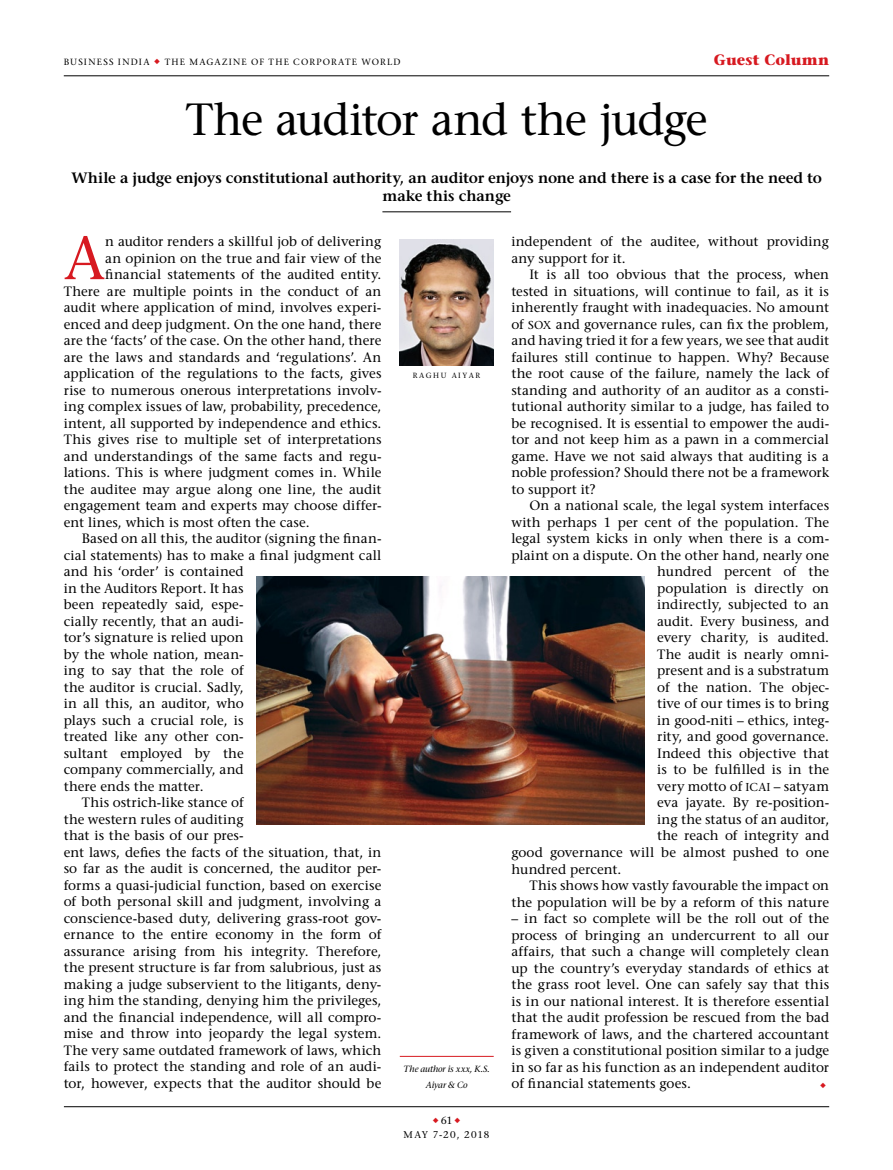
<style>
.page{position:relative;width:893px;height:1170px;background:#fff}
.page>*{position:absolute;margin:0;border:0;box-sizing:border-box;transform-origin:0 0}
.t1{font:60.6px "Stone Serif";color:#d71920}
.t2{font:45px "Stone Serif";color:#000}
.t3{font:600 15px/18px "Stone Serif";letter-spacing:-.015em;color:#000;text-align:center}
.t4{font:700 15px "Stone Serif";letter-spacing:.005em;color:#d71920}
.t5{font:13.5px/16.5px "Stone Serif";color:#000;text-align:justify}
.t6{font:10.5px "Stone Serif";color:#000}
.t7{font:9.75px "Stone Serif";letter-spacing:.11em;color:#000}
.t8{font:9px "Stone Serif";letter-spacing:.135em;color:#000}
.t9{font:italic 9px/16.5px "Stone Serif";letter-spacing:-.01em;color:#000;text-align:center}
.t10{font:7.5px "Stone Serif";color:#000}
.s1{color:#d71920}
.s2{font-family:"Stone Serif SC850";font-size:11.55px}
</style>
<div class="page">
<hr style="left:64px;top:76px;width:765px;height:1px;background:#000">
<hr style="left:64px;top:1106px;width:765px;height:1px;background:#000">
<hr style="left:382px;top:211px;width:129px;height:1px;background:#000">
<hr style="left:400px;top:1055px;width:94px;height:1px;background:#d71920">
<img style="left:399px;top:239px;width:94px;height:126px">
<img style="left:257px;top:576px;width:387px;height:248px">
<p class="t8" style="left:64px;top:56px;width:338px">Business India <span class="s1">◆</span> the magazine of the corporate world</p>
<p class="t4" style="left:714px;top:50px;width:117px">Guest Column</p>
<h2 class="t2" style="left:186px;top:92px;width:524px">The auditor and the judge</h2>
<p class="t3" style="left:71px;top:169px;width:752px">While a judge enjoys constitutional authority, an auditor enjoys none and there is a case for the need to make this change</p>
<h1 class="t1" style="left:64px;top:221px;width:41px">A</h1>
<p class="t5" style="left:105px;top:233px;width:278px">n auditor renders a skillful job of delivering</p>
<p class="t5" style="left:105px;top:249px;width:278px">an opinion on the true and fair view of the</p>
<p class="t5" style="left:105px;top:266px;width:278px">financial statements of the audited entity.</p>
<p class="t5" style="left:64px;top:282px;width:319px">There are multiple points in the conduct of an</p>
<p class="t5" style="left:64px;top:299px;width:319px">audit where application of mind, involves experi-</p>
<p class="t5" style="left:64px;top:315px;width:319px">enced and deep judgment. On the one hand, there</p>
<p class="t5" style="left:64px;top:332px;width:319px">are the ‘facts’ of the case. On the other hand, there</p>
<p class="t5" style="left:64px;top:348px;width:319px">are the laws and standards and ‘regulations’. An</p>
<p class="t5" style="left:64px;top:365px;width:319px">application of the regulations to the facts, gives</p>
<p class="t5" style="left:64px;top:381px;width:319px">rise to numerous onerous interpretations involv-</p>
<p class="t5" style="left:64px;top:398px;width:319px">ing complex issues of law, probability, precedence,</p>
<p class="t5" style="left:64px;top:414px;width:319px">intent, all supported by independence and ethics.</p>
<p class="t5" style="left:64px;top:431px;width:319px">This gives rise to multiple set of interpretations</p>
<p class="t5" style="left:64px;top:447px;width:319px">and understandings of the same facts and regu-</p>
<p class="t5" style="left:64px;top:464px;width:319px">lations. This is where judgment comes in. While</p>
<p class="t5" style="left:64px;top:480px;width:319px">the auditee may argue along one line, the audit</p>
<p class="t5" style="left:64px;top:497px;width:319px">engagement team and experts may choose differ-</p>
<p class="t5" style="left:64px;top:513px;width:247px">ent lines, which is most often the case.</p>
<p class="t5" style="left:82px;top:530px;width:301px">Based on all this, the auditor (signing the finan-</p>
<p class="t5" style="left:64px;top:546px;width:319px">cial statements) has to make a final judgment call</p>
<p class="t5" style="left:64px;top:563px;width:181px">and his ‘order’ is contained</p>
<p class="t5" style="left:64px;top:579px;width:181px">in the Auditors Report. It has</p>
<p class="t5" style="left:64px;top:596px;width:182px">been repeatedly said, espe-</p>
<p class="t5" style="left:64px;top:612px;width:181px">cially recently, that an audi-</p>
<p class="t5" style="left:64px;top:629px;width:181px">tor’s signature is relied upon</p>
<p class="t5" style="left:64px;top:645px;width:182px">by the whole nation, mean-</p>
<p class="t5" style="left:64px;top:662px;width:182px">ing to say that the role of</p>
<p class="t5" style="left:64px;top:678px;width:182px">the auditor is crucial. Sadly,</p>
<p class="t5" style="left:64px;top:695px;width:181px">in all this, an auditor, who</p>
<p class="t5" style="left:64px;top:711px;width:182px">plays such a crucial role, is</p>
<p class="t5" style="left:64px;top:728px;width:182px">treated like any other con-</p>
<p class="t5" style="left:64px;top:744px;width:181px">sultant employed by the</p>
<p class="t5" style="left:64px;top:761px;width:181px">company commercially, and</p>
<p class="t5" style="left:64px;top:777px;width:141px">there ends the matter.</p>
<p class="t5" style="left:82px;top:794px;width:164px">This ostrich-like stance of</p>
<p class="t5" style="left:64px;top:810px;width:181px">the western rules of auditing</p>
<p class="t5" style="left:64px;top:827px;width:182px">that is the basis of our pres-</p>
<p class="t5" style="left:64px;top:843px;width:319px">ent laws, defies the facts of the situation, that, in</p>
<p class="t5" style="left:64px;top:860px;width:319px">so far as the audit is concerned, the auditor per-</p>
<p class="t5" style="left:64px;top:876px;width:319px">forms a quasi-judicial function, based on exercise</p>
<p class="t5" style="left:64px;top:893px;width:319px">of both personal skill and judgment, involving a</p>
<p class="t5" style="left:64px;top:909px;width:319px">conscience-based duty, delivering grass-root gov-</p>
<p class="t5" style="left:64px;top:926px;width:320px">ernance to the entire economy in the form of</p>
<p class="t5" style="left:64px;top:942px;width:319px">assurance arising from his integrity. Therefore,</p>
<p class="t5" style="left:64px;top:959px;width:319px">the present structure is far from salubrious, just as</p>
<p class="t5" style="left:64px;top:975px;width:319px">making a judge subservient to the litigants, deny-</p>
<p class="t5" style="left:64px;top:992px;width:319px">ing him the standing, denying him the privileges,</p>
<p class="t5" style="left:64px;top:1008px;width:319px">and the financial independence, will all compro-</p>
<p class="t5" style="left:64px;top:1025px;width:319px">mise and throw into jeopardy the legal system.</p>
<p class="t5" style="left:64px;top:1041px;width:319px">The very same outdated framework of laws, which</p>
<p class="t5" style="left:64px;top:1058px;width:319px">fails to protect the standing and role of an audi-</p>
<p class="t5" style="left:64px;top:1074px;width:319px">tor, however, expects that the auditor should be</p>
<p class="t10" style="left:413px;top:371px;width:8px">RAGHU</p>
<p class="t10" style="left:452px;top:371px;width:7px">AIYAR</p>
<p class="t9" style="left:404px;top:1060px;width:88px">The author is xxx, K.S.<br>Aiyar &amp; Co</p>
<p class="t6" style="left:433px;top:1114px;width:29px"><span class="s1">◆</span>61<span class="s1">◆</span></p>
<p class="t7" style="left:404px;top:1128px;width:87px">may 7-20, 2018</p>
<p class="t5" style="left:511px;top:233px;width:319px">independent of the auditee, without providing any support for it.</p>
<p class="t5" style="left:511px;top:266px;width:320px;text-indent:18px">It is all too obvious that the process, when tested in situations, will continue to fail, as it is inherently fraught with inadequacies. No amount of <span class="s2">SOX</span> and governance rules, can fix the problem, and having tried it for a few years, we see that audit failures still continue to happen. Why? Because the root cause of the failure, namely the lack of standing and authority of an auditor as a consti&shy;tutional authority similar to a judge, has failed to be recognised. It is essential to empower the audi&shy;tor and not keep him as a pawn in a commercial game. Have we not said always that auditing is a noble profession? Should there not be a framework to support it?</p>
<p class="t5" style="left:529px;top:497px;width:301px">On a national scale, the legal system interfaces</p>
<p class="t5" style="left:511px;top:513px;width:319px">with perhaps 1 per cent of the population. The</p>
<p class="t5" style="left:511px;top:530px;width:319px">legal system kicks in only when there is a com-</p>
<p class="t5" style="left:511px;top:546px;width:319px">plaint on a dispute. On the other hand, nearly one</p>
<p class="t5" style="left:657px;top:563px;width:174px">hundred percent of the</p>
<p class="t5" style="left:657px;top:579px;width:174px">population is directly on</p>
<p class="t5" style="left:657px;top:596px;width:174px">indirectly, subjected to an</p>
<p class="t5" style="left:657px;top:612px;width:174px">audit. Every business, and</p>
<p class="t5" style="left:657px;top:629px;width:174px">every charity, is audited.</p>
<p class="t5" style="left:657px;top:645px;width:174px">The audit is nearly omni-</p>
<p class="t5" style="left:657px;top:662px;width:174px">present and is a substratum</p>
<p class="t5" style="left:657px;top:678px;width:174px">of the nation. The objec-</p>
<p class="t5" style="left:657px;top:695px;width:174px">tive of our times is to bring</p>
<p class="t5" style="left:657px;top:711px;width:174px">in good-niti – ethics, integ-</p>
<p class="t5" style="left:657px;top:728px;width:174px">rity, and good governance.</p>
<p class="t5" style="left:657px;top:744px;width:174px">Indeed this objective that</p>
<p class="t5" style="left:657px;top:761px;width:174px">is to be fulfilled is in the</p>
<p class="t5" style="left:657px;top:777px;width:174px">very motto of <span class="s2">ICAI</span> – satyam</p>
<p class="t5" style="left:657px;top:794px;width:174px">eva jayate. By re-position-</p>
<p class="t5" style="left:657px;top:810px;width:174px">ing the status of an auditor,</p>
<p class="t5" style="left:657px;top:827px;width:174px">the reach of integrity and</p>
<p class="t5" style="left:511px;top:843px;width:319px">good governance will be almost pushed to one</p>
<p class="t5" style="left:511px;top:860px;width:112px">hundred percent.</p>
<p class="t5" style="left:529px;top:876px;width:301px">This shows how vastly favourable the impact on</p>
<p class="t5" style="left:511px;top:893px;width:319px">the population will be by a reform of this nature</p>
<p class="t5" style="left:511px;top:909px;width:319px">– in fact so complete will be the roll out of the process of bringing an undercurrent to all our affairs, that such a change will completely clean up the country’s everyday standards of ethics at the grass root level. One can safely say that this is in our national interest. It is therefore essential that the audit profession be rescued from the bad framework of laws, and the chartered accountant is given a constitutional position similar to a judge in so far as his function as an independent auditor of financial statements goes.</p>
</div>
